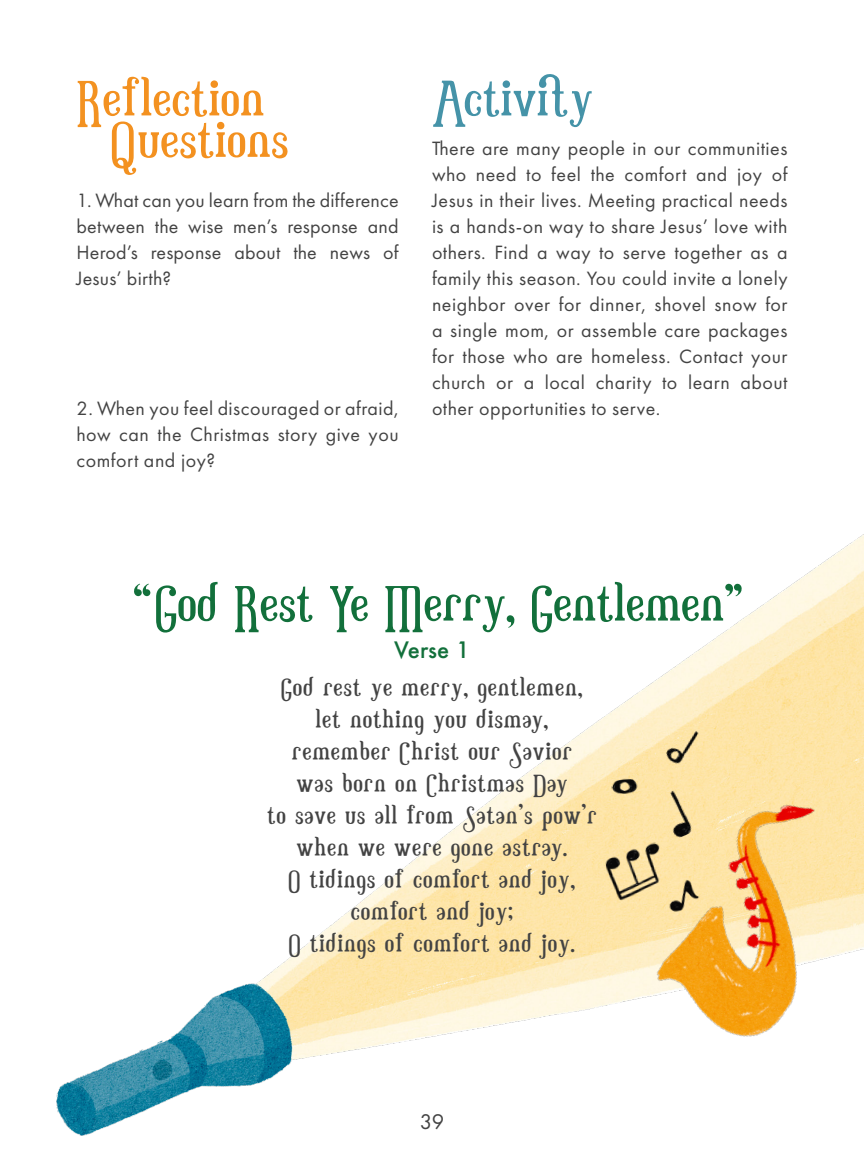
<style>
.page{position:relative;width:864px;height:1152px;background:#fff}
.page>*{position:absolute;margin:0;border:0;box-sizing:border-box;transform-origin:0 0}
.t1{font:66px "Little Baby";letter-spacing:-.005em;color:#12703b}
.t2{font:66px "Little Baby";color:#f39120}
.t3{font:66px "Little Baby";color:#4593a8}
.t4{font:32px "Little Baby";letter-spacing:.025em;color:#434343}
.t5{font:500 22px "Futura";color:#12703b}
.t6{font:22px "Futura PT";color:#434343}
.t7{font:20px/26px "Futura PT";letter-spacing:.025em;color:#434343;text-align:justify}
.s1{color:#f39221}
</style>
<div class="page">
<img style="left:56px;top:534px;width:808px;height:602px">
<img style="left:614px;top:790px;width:250px;height:274px">
<img style="left:611px;top:777px;width:28px;height:19px">
<img style="left:603px;top:838px;width:99px;height:82px">
<img style="left:661px;top:723px;width:39px;height:48px">
<img style="left:654px;top:786px;width:42px;height:55px">
<p class="t2" style="left:76px;top:66px;width:190px"><span class="s1">R</span>eflection</p>
<p class="t2" style="left:111px;top:107px;width:180px">Questions</p>
<p class="t7" style="left:76px;top:187px;width:324px">1. What can you learn from the difference between the wise men’s response and Herod’s response about the news of Jesus’ birth?</p>
<p class="t7" style="left:76px;top:395px;width:324px">2. When you feel discouraged or afraid, how can the Christmas story give you comfort and joy?</p>
<p class="t3" style="left:432px;top:66px;width:162px">Activity</p>
<p class="t7" style="left:432px;top:135px;width:357px">There are many people in our communities who need to feel the comfort and joy of Jesus in their lives. Meeting practical needs is a hands-on way to share Jesus’ love with others. Find a way to serve together as a family this season. You could invite a lonely neighbor over for dinner, shovel snow for a single mom, or assemble care packages for those who are homeless. Contact your church or a local charity to learn about other opportunities to serve.</p>
<p class="t1" style="left:155px;top:571px;width:589px">God Rest Ye Merry, Gentlemen”</p>
<p class="t1" style="left:152px;top:609px;width:20px;rotate:-180deg">”</p>
<p class="t5" style="left:394px;top:635px;width:77px">Verse 1</p>
<p class="t4" style="left:281px;top:672px;width:303px">God rest ye merry, gentlemen,</p>
<p class="t4" style="left:316px;top:704px;width:234px">let nothing you dismay,</p>
<p class="t4" style="left:292px;top:736px;width:282px">remember Christ our Savior</p>
<p class="t4" style="left:297px;top:768px;width:272px">was born on Christmas Day</p>
<p class="t4" style="left:267px;top:800px;width:331px">to save us all from Satan’s pow’r</p>
<p class="t4" style="left:297px;top:832px;width:272px">when we were gone astray.</p>
<p class="t4" style="left:289px;top:864px;width:288px">O tidings of comfort and joy,</p>
<p class="t4" style="left:351px;top:896px;width:164px">comfort and joy;</p>
<p class="t4" style="left:289px;top:928px;width:288px">O tidings of comfort and joy.</p>
<p class="t6" style="left:420px;top:1108px;width:26px">39</p>
</div>
